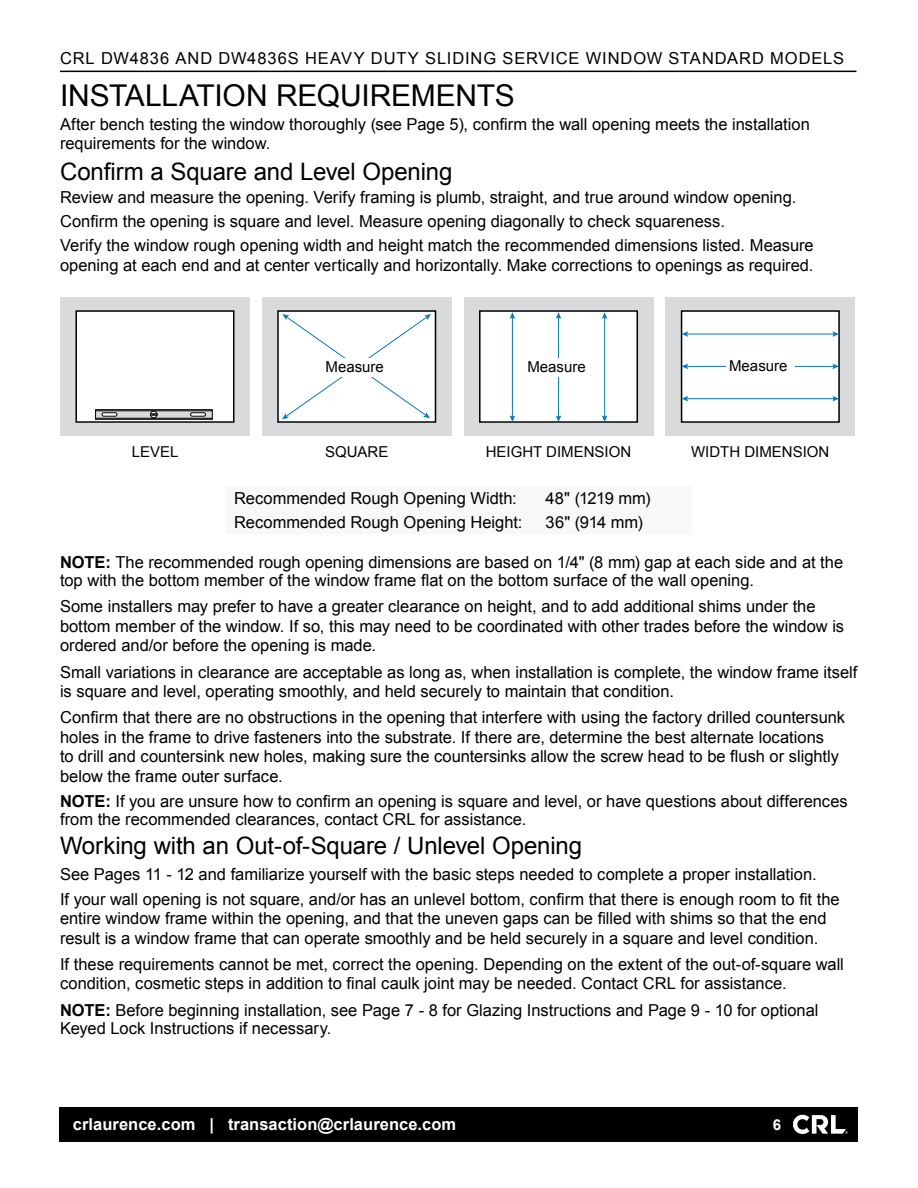
<style>
.page{position:relative;width:918px;height:1188px;background:#fff}
.page>*{position:absolute;margin:0;border:0;box-sizing:border-box;transform-origin:0 0}
.t1{font:30px "Arial";letter-spacing:-.005em;color:#000}
.t2{font:24px "Arial";letter-spacing:-.005em;color:#000}
.t3{font:16.5px/19.5px "Arial";color:#000}
.t4{font:16.5px "Arial";letter-spacing:.055em;color:#000}
.t5{font:700 16.5px "Arial";letter-spacing:.005em;color:#fff}
.t6{font:15px "Arial";color:#010101}
.t7{font:700 15px "Arial";color:#fff}
.s1{font-weight:700}
</style>
<div class="page">
<div style="left:60px;top:297px;width:190px;height:139px;background:#d8dadb"></div>
<div style="left:76px;top:311px;width:158px;height:111px;background:#fff"></div>
<div style="left:75px;top:310px;width:159px;height:113px;border:2px solid #000"></div>
<svg style="left:95px;top:409px;width:118px;height:11px"></svg>
<hr style="left:96px;top:411px;width:116px;height:1px;background:#000">
<hr style="left:96px;top:418px;width:116px;height:1px;background:#000">
<div style="left:262px;top:297px;width:190px;height:139px;background:#d8dadb"></div>
<div style="left:278px;top:311px;width:158px;height:111px;background:#fff"></div>
<div style="left:277px;top:310px;width:159px;height:113px;border:2px solid #000"></div>
<svg style="left:282px;top:314px;width:149px;height:105px"></svg>
<div style="left:322px;top:358px;width:69px;height:18px;background:#fff"></div>
<div style="left:464px;top:297px;width:190px;height:139px;background:#d8dadb"></div>
<div style="left:480px;top:311px;width:157px;height:111px;background:#fff"></div>
<div style="left:479px;top:310px;width:159px;height:113px;border:2px solid #000"></div>
<hr style="left:512px;top:317px;width:1px;height:101px;background:#0c79bf">
<svg style="left:510px;top:312px;width:5px;height:7px"></svg>
<svg style="left:510px;top:415px;width:5px;height:7px"></svg>
<hr style="left:558px;top:317px;width:1px;height:101px;background:#0c79bf">
<svg style="left:556px;top:312px;width:5px;height:7px"></svg>
<svg style="left:556px;top:415px;width:5px;height:7px"></svg>
<hr style="left:604px;top:317px;width:1px;height:101px;background:#0c79bf">
<svg style="left:602px;top:312px;width:5px;height:7px"></svg>
<svg style="left:602px;top:415px;width:5px;height:7px"></svg>
<div style="left:524px;top:358px;width:69px;height:18px;background:#fff"></div>
<div style="left:665px;top:297px;width:190px;height:139px;background:#d8dadb"></div>
<div style="left:682px;top:311px;width:157px;height:111px;background:#fff"></div>
<div style="left:681px;top:310px;width:159px;height:113px;border:2px solid #000"></div>
<hr style="left:686px;top:334px;width:149px;height:1px;background:#0c79bf">
<svg style="left:682px;top:331px;width:6px;height:6px"></svg>
<svg style="left:832px;top:331px;width:7px;height:6px"></svg>
<hr style="left:686px;top:366px;width:149px;height:1px;background:#0c79bf">
<svg style="left:682px;top:364px;width:6px;height:5px"></svg>
<svg style="left:832px;top:364px;width:7px;height:5px"></svg>
<hr style="left:686px;top:398px;width:149px;height:1px;background:#0c79bf">
<svg style="left:682px;top:396px;width:6px;height:5px"></svg>
<svg style="left:832px;top:396px;width:7px;height:5px"></svg>
<div style="left:726px;top:357px;width:69px;height:18px;background:#fff"></div>
<div style="left:59px;top:1107px;width:799px;height:35px;background:#000"></div>
<hr style="left:60px;top:71px;width:796px;height:1px;background:#000">
<svg style="left:793px;top:1114px;width:55px;height:20px"></svg>
<p class="t4" style="left:60px;top:47px;width:786px">CRL DW4836 AND DW4836S HEAVY DUTY SLIDING SERVICE WINDOW STANDARD MODELS</p>
<h1 class="t1" style="left:60px;top:76px;width:456px">INSTALLATION REQUIREMENTS</h1>
<p class="t3" style="left:60px;top:115px;width:751px">After bench testing the window thoroughly (see Page 5), confirm the wall opening meets the installation requirements for the window.</p>
<h2 class="t2" style="left:60px;top:156px;width:394px">Confirm a Square and Level Opening</h2>
<p class="t3" style="left:60px;top:185px;width:755px;line-height:24.3px">Review and measure the opening. Verify framing is plumb, straight, and true around window opening.<br>Confirm the opening is square and level. Measure opening diagonally to check squareness.<br>Verify the window rough opening width and height match the recommended dimensions listed. Measure</p>
<p class="t3" style="left:60px;top:255px;width:755px">opening at each end and at center vertically and horizontally. Make corrections to openings as required.</p>
<p class="t6" style="left:326px;top:357px;width:60px">Measure</p>
<p class="t6" style="left:132px;top:442px;width:48px">LEVEL</p>
<p class="t6" style="left:325px;top:442px;width:65px">SQUARE</p>
<p class="t6" style="left:527px;top:357px;width:60px">Measure</p>
<p class="t6" style="left:486px;top:442px;width:147px">HEIGHT DIMENSION</p>
<p class="t6" style="left:729px;top:356px;width:60px">Measure</p>
<p class="t6" style="left:691px;top:442px;width:140px">WIDTH DIMENSION</p>
<p class="t3" style="left:234px;top:489px;width:284px">Recommended Rough Opening Width:</p>
<p class="t3" style="left:546px;top:489px;width:106px">48" (1219 mm)</p>
<p class="t3" style="left:234px;top:513px;width:290px">Recommended Rough Opening Height:</p>
<p class="t3" style="left:546px;top:513px;width:99px">36" (914 mm)</p>
<p class="t3" style="left:60px;top:553px;width:785px;line-height:18px"><span class="s1">NOTE:</span> The recommended rough opening dimensions are based on 1/4" (8 mm) gap at each side and at the top with the bottom member of the window frame flat on the bottom surface of the wall opening.</p>
<p class="t3" style="left:60px;top:597px;width:786px">Some installers may prefer to have a greater clearance on height, and to add additional shims under the bottom member of the window. If so, this may need to be coordinated with other trades before the window is ordered and/or before the opening is made.</p>
<p class="t3" style="left:60px;top:662px;width:799px">Small variations in clearance are acceptable as long as, when installation is complete, the window frame itself is square and level, operating smoothly, and held securely to maintain that condition.</p>
<p class="t3" style="left:60px;top:708px;width:787px">Confirm that there are no obstructions in the opening that interfere with using the factory drilled countersunk holes in the frame to drive fasteners into the substrate. If there are, determine the best alternate locations<br>to drill and countersink new holes, making sure the countersinks allow the screw head to be flush or slightly below the frame outer surface.</p>
<p class="t3" style="left:60px;top:792px;width:789px;line-height:18px"><span class="s1">NOTE:</span> If you are unsure how to confirm an opening is square and level, or have questions about differences from the recommended clearances, contact CRL for assistance.</p>
<h2 class="t2" style="left:60px;top:830px;width:524px">Working with an Out-of-Square / Unlevel Opening</h2>
<p class="t3" style="left:60px;top:863px;width:781px;line-height:24.3px">See Pages 11 - 12 and familiarize yourself with the basic steps needed to complete a proper installation.<br>If your wall opening is not square, and/or has an unlevel bottom, confirm that there is enough room to fit the</p>
<p class="t3" style="left:60px;top:909px;width:768px">entire window frame within the opening, and that the uneven gaps can be filled with shims so that the end result is a window frame that can operate smoothly and be held securely in a square and level condition.</p>
<p class="t3" style="left:60px;top:954px;width:785px">If these requirements cannot be met, correct the opening. Depending on the extent of the out-of-square wall condition, cosmetic steps in addition to final caulk joint may be needed. Contact CRL for assistance.</p>
<p class="t3" style="left:60px;top:1002px;width:760px;line-height:18px"><span class="s1">NOTE:</span> Before beginning installation, see Page 7 - 8 for Glazing Instructions and Page 9 - 10 for optional<br>Keyed Lock Instructions if necessary.</p>
<p class="t5" style="left:73px;top:1113px;width:385px">crlaurence.com | transaction@crlaurence.com</p>
<p class="t7" style="left:773px;top:1114px;width:10px">6</p>
</div>
